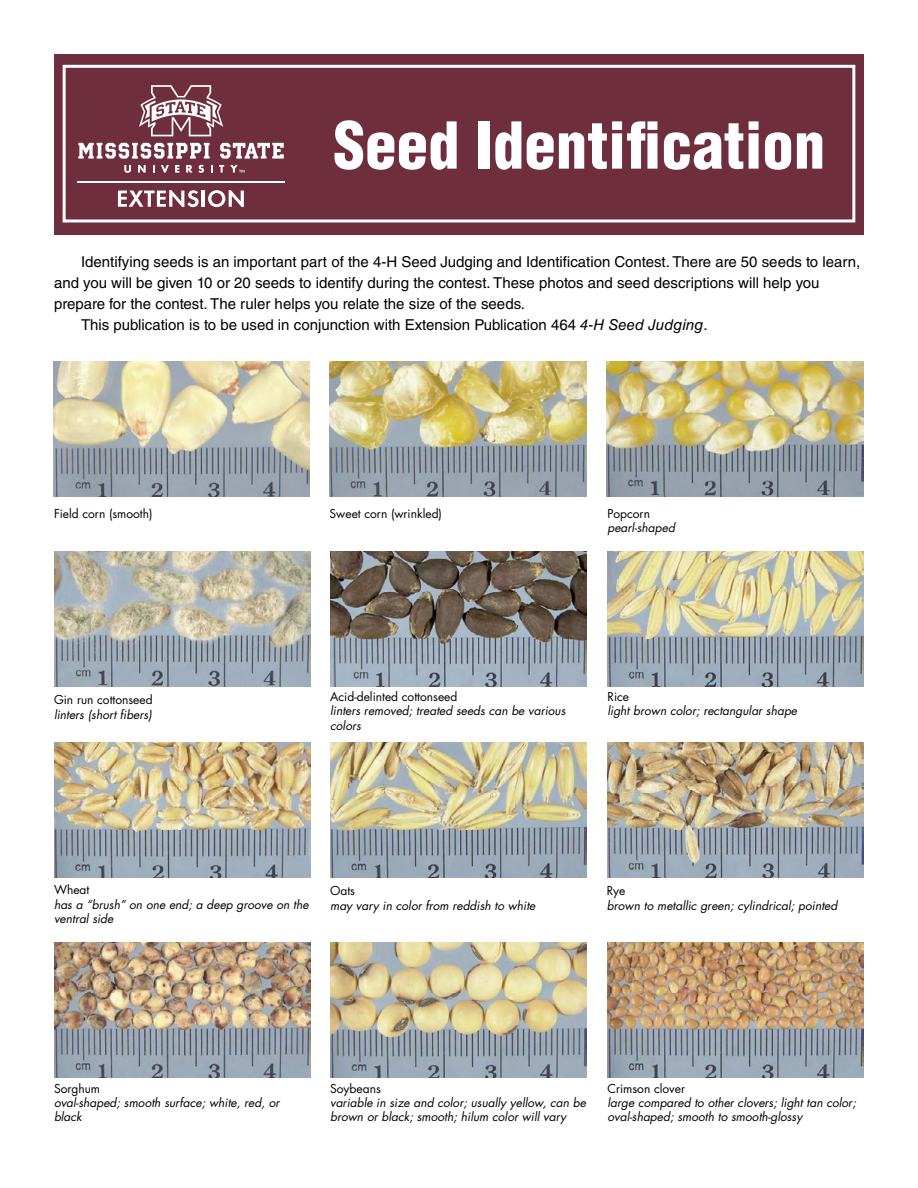
<style>
.page{position:relative;width:918px;height:1188px;background:#fff}
.page>*{position:absolute;margin:0;border:0;box-sizing:border-box;transform-origin:0 0}
.t1{font:900 condensed 63px "Helvetica LT Std";color:#fff}
.t2{font:15px "Helvetica LT Std";color:#000}
.t3{font:italic 12px/14.4px "Futura Std";color:#000}
.t4{font:12px "Futura Std";color:#000}
.s1{font-style:italic}
</style>
<div class="page">
<div style="left:54px;top:54px;width:810px;height:180px;background:#6e2e3e"></div>
<svg style="left:139px;top:85px;width:84px;height:51px"></svg>
<svg style="left:118px;top:190px;width:81px;height:17px"></svg>
<hr style="left:202px;top:191px;width:3px;height:16px;background:#fff">
<svg style="left:208px;top:190px;width:36px;height:17px"></svg>
<hr style="left:78px;top:182px;width:206px;height:1px;background:#fff">
<svg style="left:78px;top:143px;width:132px;height:16px"></svg>
<svg style="left:220px;top:143px;width:64px;height:16px"></svg>
<svg style="left:124px;top:165px;width:7px;height:8px"></svg>
<svg style="left:138px;top:165px;width:8px;height:8px"></svg>
<svg style="left:153px;top:165px;width:2px;height:8px"></svg>
<svg style="left:161px;top:165px;width:8px;height:8px"></svg>
<svg style="left:175px;top:165px;width:4px;height:8px"></svg>
<svg style="left:186px;top:165px;width:18px;height:8px"></svg>
<svg style="left:211px;top:165px;width:2px;height:8px"></svg>
<svg style="left:219px;top:165px;width:5px;height:8px"></svg>
<svg style="left:230px;top:165px;width:15px;height:8px"></svg>
<div style="left:63px;top:65px;width:792px;height:157px;border:3px solid #fff"></div>
<img style="left:53px;top:361px;width:257px;height:135px">
<img style="left:330px;top:361px;width:256px;height:135px">
<img style="left:607px;top:361px;width:256px;height:135px">
<img style="left:54px;top:551px;width:256px;height:135px">
<img style="left:330px;top:551px;width:257px;height:135px">
<img style="left:608px;top:551px;width:256px;height:135px">
<img style="left:54px;top:743px;width:256px;height:135px">
<img style="left:330px;top:743px;width:257px;height:135px">
<img style="left:608px;top:743px;width:256px;height:135px">
<img style="left:54px;top:942px;width:256px;height:135px">
<img style="left:330px;top:942px;width:257px;height:135px">
<img style="left:608px;top:942px;width:256px;height:135px">
<h1 class="t1" style="left:334px;top:106px;width:493px">Seed Identification</h1>
<p class="t2" style="left:81px;top:253px;width:781px">Identifying seeds is an important part of the 4-H Seed Judging and Identification Contest. There are 50 seeds to learn,</p>
<p class="t2" style="left:54px;top:274px;width:767px">and you will be given 10 or 20 seeds to identify during the contest. These photos and seed descriptions will help you</p>
<p class="t2" style="left:54px;top:295px;width:473px">prepare for the contest. The ruler helps you relate the size of the seeds.</p>
<p class="t2" style="left:81px;top:316px;width:628px">This publication is to be used in conjunction with Extension Publication 464 <span class="s1">4-H Seed Judging</span>.</p>
<p class="t4" style="left:54px;top:506px;width:100px">Field corn (smooth)</p>
<p class="t4" style="left:330px;top:506px;width:114px">Sweet corn (wrinkled)</p>
<p class="t4" style="left:608px;top:506px;width:44px">Popcorn</p>
<p class="t3" style="left:608px;top:521px;width:69px">pearl-shaped</p>
<p class="t4" style="left:54px;top:692px;width:100px">Gin run cottonseed</p>
<p class="t3" style="left:54px;top:707px;width:99px">linters (short fibers)</p>
<p class="t4" style="left:330px;top:689px;width:129px">Acid-delinted cottonseed</p>
<p class="t3" style="left:330px;top:704px;width:237px">linters removed; treated seeds can be various colors</p>
<p class="t4" style="left:608px;top:689px;width:23px">Rice</p>
<p class="t3" style="left:608px;top:704px;width:191px">light brown color; rectangular shape</p>
<p class="t4" style="left:54px;top:882px;width:37px">Wheat</p>
<p class="t3" style="left:54px;top:897px;width:256px">has a “brush” on one end; a deep groove on the ventral side</p>
<p class="t4" style="left:330px;top:883px;width:26px">Oats</p>
<p class="t3" style="left:330px;top:898px;width:207px">may vary in color from reddish to white</p>
<p class="t4" style="left:607px;top:883px;width:20px">Rye</p>
<p class="t3" style="left:607px;top:898px;width:232px">brown to metallic green; cylindrical; pointed</p>
<p class="t4" style="left:54px;top:1081px;width:48px">Sorghum</p>
<p class="t3" style="left:54px;top:1096px;width:227px">oval-shaped; smooth surface; white, red, or black</p>
<p class="t4" style="left:330px;top:1081px;width:52px">Soybeans</p>
<p class="t3" style="left:330px;top:1096px;width:257px">variable in size and color; usually yellow, can be brown or black; smooth; hilum color will vary</p>
<p class="t4" style="left:608px;top:1081px;width:79px">Crimson clover</p>
<p class="t3" style="left:608px;top:1096px;width:250px">large compared to other clovers; light tan color; oval-shaped; smooth to smooth-glossy</p>
</div>
